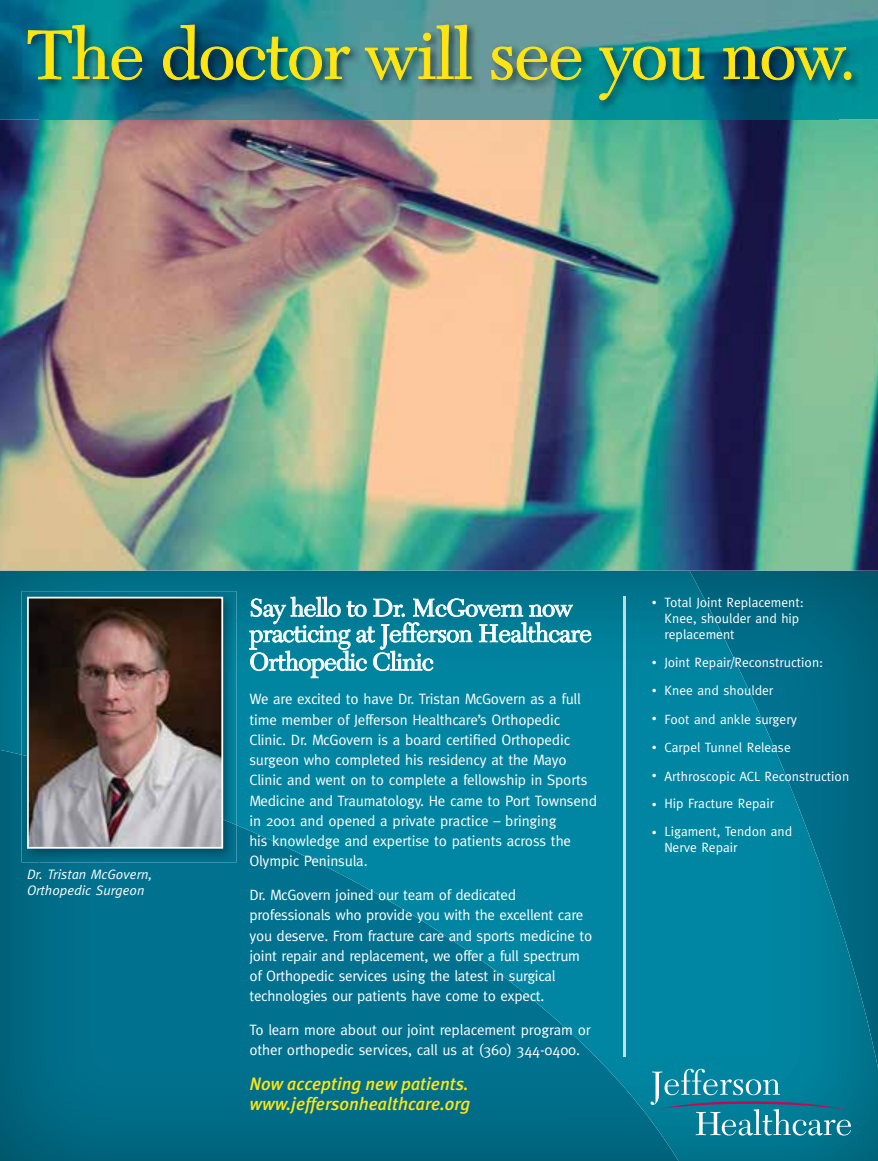
<style>
.page{position:relative;width:878px;height:1161px;background:#fff}
.page>*{position:absolute;margin:0;border:0;box-sizing:border-box;transform-origin:0 0}
.t1{font:72px "New Caledonia";letter-spacing:-.01em;color:#ffe512}
.t2{font:25.8px/25.5px "New Caledonia";letter-spacing:-.02em;color:#fff}
.t3{font:italic 500 18px/19.6px "Meta Plus";color:#ffe512}
.t4{font:15px/20.2px "Meta";letter-spacing:-.01em;color:#fff}
.t5{font:italic 13.65px/16.8px "Meta";color:#fff}
.t6{font:13.5px/15.6px "Meta";color:#fff}
.s1{font-size:9.9px}
</style>
<div class="page">
<img style="left:716px;top:571px;width:162px;height:100px">
<img style="left:786px;top:671px;width:92px;height:151px">
<img style="left:0;top:755px;width:39px;height:406px">
<img style="left:39px;top:862px;width:319px;height:299px">
<div style="left:838px;top:822px;width:40px;height:96px;background:#00667f"></div>
<img style="left:358px;top:924px;width:107px;height:237px">
<img style="left:465px;top:975px;width:53px;height:186px">
<img style="left:518px;top:1025px;width:53px;height:136px">
<img style="left:571px;top:1076px;width:54px;height:85px">
<img style="left:625px;top:1126px;width:29px;height:35px">
<img style="left:0;top:571px;width:716px;height:49px">
<img style="left:0;top:620px;width:22px;height:135px">
<img style="left:236px;top:620px;width:550px;height:254px">
<img style="left:784px;top:773px;width:54px;height:388px">
<img style="left:339px;top:873px;width:447px;height:51px">
<img style="left:837px;top:918px;width:41px;height:243px">
<img style="left:426px;top:923px;width:360px;height:52px">
<img style="left:500px;top:974px;width:286px;height:51px">
<img style="left:561px;top:1024px;width:225px;height:52px">
<img style="left:613px;top:1075px;width:37px;height:51px">
<img style="left:654px;top:1136px;width:132px;height:25px">
<img style="left:0;top:119px;width:878px;height:452px">
<svg style="left:249px;top:594px;width:342px;height:84px;background:#2a93a9"></svg>
<img style="left:22px;top:825px;width:214px;height:37px">
<img style="left:22px;top:591px;width:214px;height:234px">
<img style="left:30px;top:600px;width:190px;height:246px">
<div style="left:27px;top:597px;width:196px;height:252px;border:2px solid #fff"></div>
<img style="left:624px;top:597px;width:1px;height:460px">
<img style="left:0;top:0;width:878px;height:23px">
<img style="left:0;top:23px;width:39px;height:96px">
<div style="left:838px;top:23px;width:40px;height:96px;background:#009197"></div>
<img style="left:39px;top:111px;width:799px;height:8px">
<img style="left:24px;top:21px;width:837px;height:90px">
<svg style="left:27px;top:24px;width:115px;height:56px;background:#1e8275"></svg>
<img style="left:163px;top:0;width:187px;height:80px">
<svg style="left:364px;top:24px;width:107px;height:56px;background:#608f78"></svg>
<svg style="left:491px;top:46px;width:90px;height:34px;background:#678f6a"></svg>
<svg style="left:599px;top:46px;width:105px;height:54px;background:#1b8577"></svg>
<svg style="left:723px;top:46px;width:123px;height:34px;background:#2a6b58"></svg>
<div style="left:843px;top:72px;width:8px;height:8px;border:1px solid #ffe512;border-radius:50%"></div>
<svg style="left:650px;top:1069px;width:200px;height:67px;background:#238aa3"></svg>
<h1 class="t1" style="left:27px;top:13px;width:831px">The doctor will see you now.</h1>
<p class="t5" style="left:27px;top:865px;width:127px">Dr. Tristan McGovern,<br>Orthopedic Surgeon</p>
<h2 class="t2" style="left:249px;top:596px;width:344px">Say hello to Dr. McGovern now practicing at Jefferson Healthcare</h2>
<h2 class="t2" style="left:249px;top:650px;width:185px">Orthopedic Clinic</h2>
<p class="t4" style="left:249px;top:689px;width:349px">We are excited to have Dr. Tristan McGovern as a full time member of Jefferson Healthcare’s Orthopedic Clinic. Dr. McGovern is a board certified Orthopedic surgeon who completed his residency at the Mayo Clinic and went on to complete a fellowship in Sports Medicine and Traumatology. He came to Port Townsend in 2001 and opened a private practice – bringing<br>his knowledge and expertise to patients across the Olympic Peninsula.</p>
<p class="t4" style="left:249px;top:885px;width:344px">Dr. McGovern joined our team of dedicated professionals who provide you with the excellent care you deserve. From fracture care and sports medicine to joint repair and replacement, we offer a full spectrum of Orthopedic services using the latest in surgical technologies our patients have come to expect.</p>
<p class="t4" style="left:249px;top:1020px;width:342px">To learn more about our joint replacement program or other orthopedic services, call us at (360) 344-0400.</p>
<p class="t3" style="left:249px;top:1074px;width:222px">Now accepting new patients. www.jeffersonhealthcare.org</p>
<p class="t6" style="left:664px;top:595px;width:141px;text-indent:-13px"><span class="s1">•</span> Total Joint Replacement:<br>Knee, shoulder and hip replacement</p>
<p class="t6" style="left:651px;top:654px;width:173px"><span class="s1">•</span> Joint Repair/Reconstruction:</p>
<p class="t6" style="left:651px;top:683px;width:123px"><span class="s1">•</span> Knee and shoulder</p>
<p class="t6" style="left:651px;top:711px;width:147px"><span class="s1">•</span> Foot and ankle surgery</p>
<p class="t6" style="left:651px;top:740px;width:140px"><span class="s1">•</span> Carpel Tunnel Release</p>
<p class="t6" style="left:651px;top:768px;width:199px"><span class="s1">•</span> Arthroscopic ACL Reconstruction</p>
<p class="t6" style="left:651px;top:795px;width:124px"><span class="s1">•</span> Hip Fracture Repair</p>
<p class="t6" style="left:664px;top:823px;width:129px;text-indent:-13px"><span class="s1">•</span> Ligament, Tendon and<br>Nerve Repair</p>
</div>
